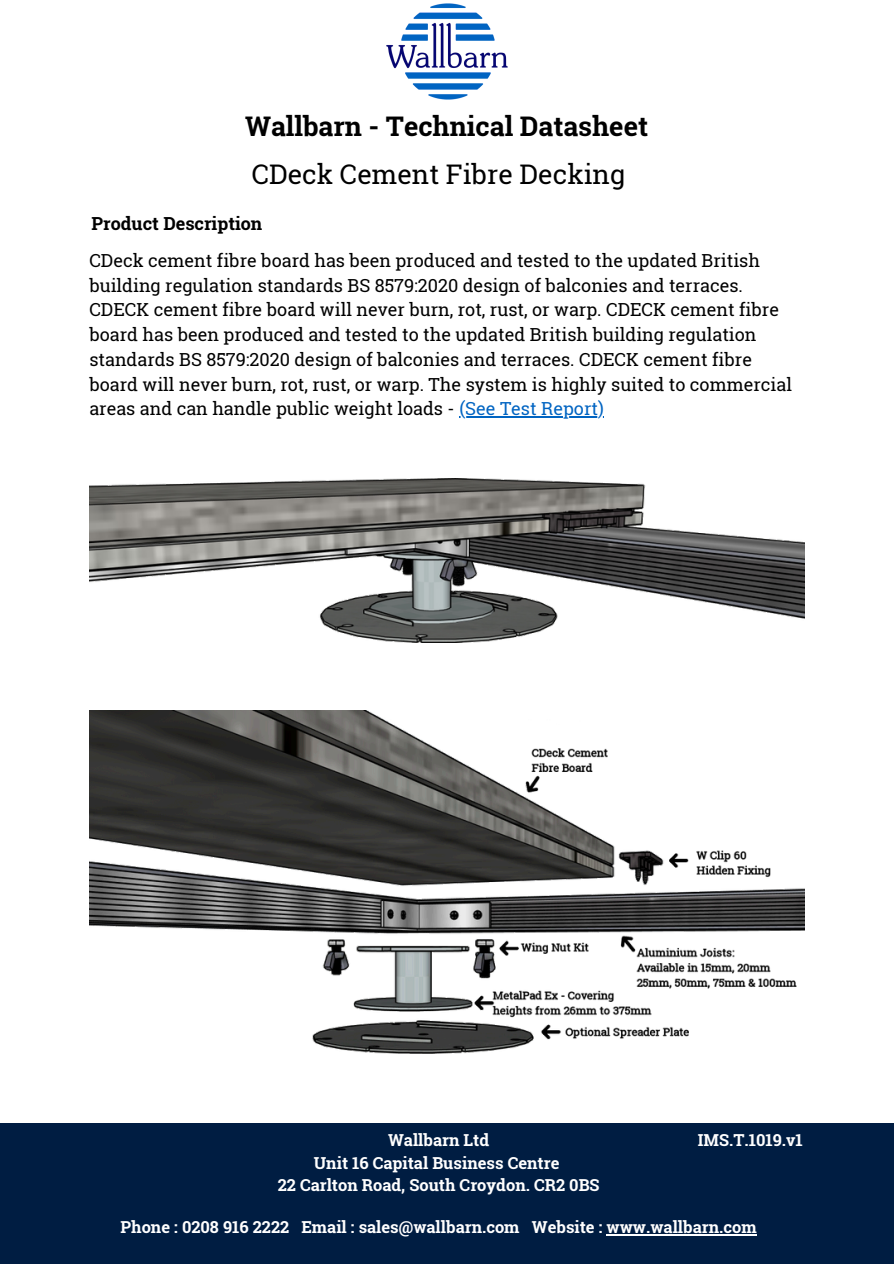
<style>
.page{position:relative;width:894px;height:1264px;background:#fff}
.page>*{position:absolute;margin:0;border:0;box-sizing:border-box;transform-origin:0 0}
.t1{font:700 27px "Roboto Slab";color:#000}
.t2{font:27px "Roboto Slab";color:#000}
.t3{font:18px/24.8px "Roboto Slab";color:#000}
.t4{font:700 18px "Roboto Slab";color:#000}
.t5{font:700 16.5px/22.5px "Roboto Slab";color:#fff;text-align:center}
.s1{color:#0064c2}
</style>
<div class="page">
<img style="left:386px;top:3px;width:122px;height:97px">
<div style="left:0;top:1122px;width:893px;height:141px;background:#001d42"></div>
<hr style="left:606px;top:1233px;width:150px;height:1px;background:#fff">
<img style="left:89px;top:479px;width:715px;height:163px">
<img style="left:89px;top:710px;width:715px;height:343px">
<hr style="left:459px;top:416px;width:145px;height:1px;background:#0064c2">
<p class="t1" style="left:245px;top:108px;width:404px">Wallbarn - Technical Datasheet</p>
<p class="t2" style="left:251px;top:156px;width:375px">CDeck Cement Fibre Decking</p>
<h3 class="t4" style="left:91px;top:211px;width:172px">Product Description</h3>
<h3 class="t3" style="left:89px;top:247px;width:704px">CDeck cement fibre board has been produced and tested to the updated British building regulation standards BS 8579:2020 design of balconies and terraces.<br>CDECK cement fibre board will never burn, rot, rust, or warp. CDECK cement fibre board has been produced and tested to the updated British building regulation standards BS 8579:2020 design of balconies and terraces. CDECK cement fibre board will never burn, rot, rust, or warp. The system is highly suited to commercial areas and can handle public weight loads - <span class="s1">(See Test Report)</span></h3>
<h2 class="t5" style="left:277px;top:1128px;width:323px">Wallbarn Ltd<br>Unit 16 Capital Business Centre<br>22 Carlton Road, South Croydon. CR2 0BS</h2>
<h3 class="t5" style="left:697px;top:1128px;width:106px">IMS.T.1019.v1</h3>
<h1 class="t5" style="left:120px;top:1215px;width:637px">Phone : 0208 916 2222 Email : sales@wallbarn.com Website : www.wallbarn.com</h1>
</div>
